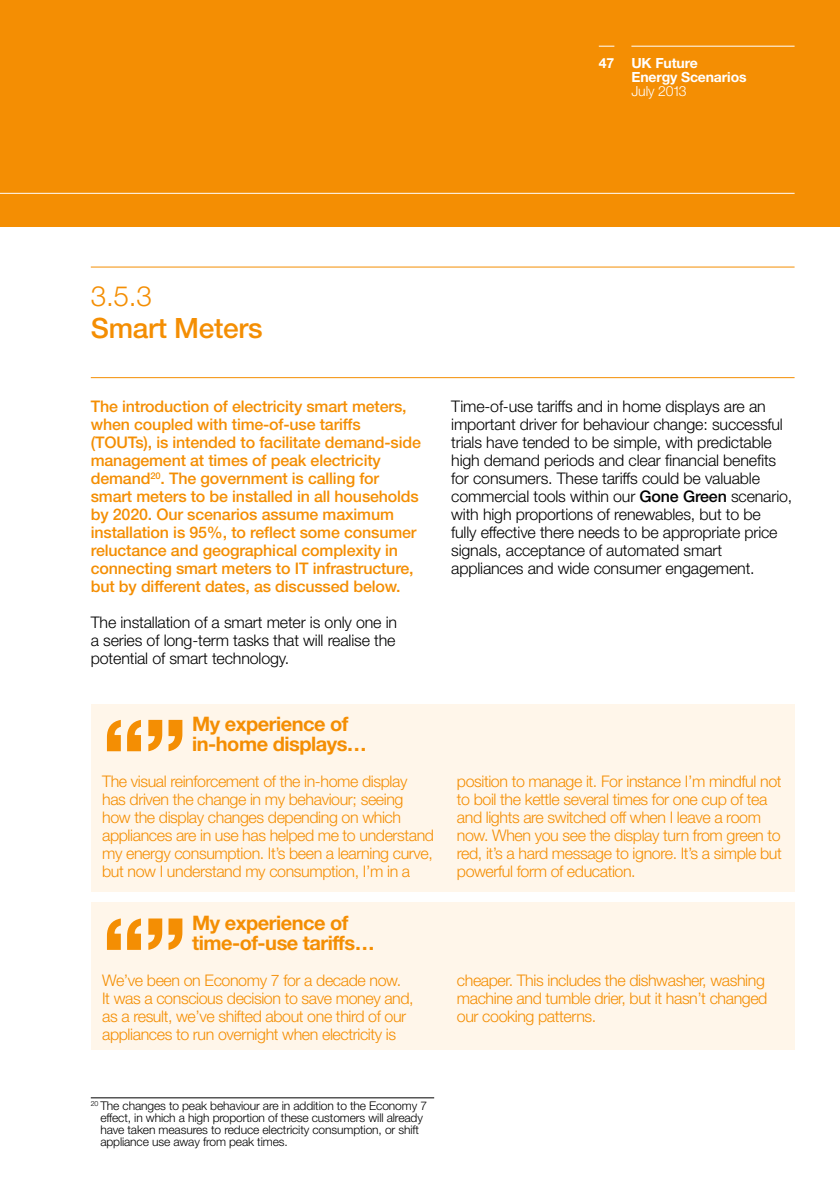
<style>
.page{position:relative;width:840px;height:1191px;background:#fff}
.page>*{position:absolute;margin:0;border:0;box-sizing:border-box;transform-origin:0 0}
.t1{font:800 87.2px "Helvetica Neue";color:#f48e03}
.t2{font:500 28px "Helvetica Neue";letter-spacing:-.01em;color:#f48e03}
.t3{font:300 28px "Helvetica Neue";color:#f48e03}
.t4{font:700 20px/20px "Helvetica Neue";letter-spacing:-.025em;color:#f48e03}
.t5{font:300 16px/18px "Helvetica Neue";letter-spacing:-.025em;color:#f48e03}
.t6{font:300 16px/18px "Helvetica Neue";letter-spacing:-.01em;color:#000;text-align:justify}
.t7{font:500 16px/18px "Helvetica Neue";letter-spacing:-.01em;color:#f48e03}
.t8{font:700 14px/14px "Helvetica Neue";letter-spacing:-.01em;color:#fff}
.t9{font:300 14px "Helvetica Neue";letter-spacing:-.01em;color:#fff}
.t10{font:300 12px/12px "Helvetica Neue";letter-spacing:-.01em;color:#000}
.s1{font-weight:500}
</style>
<div class="page">
<div style="left:0;top:0;width:839px;height:227px;background:#f48e03"></div>
<hr style="left:631px;top:46px;width:163px;height:1px;background:#fff">
<svg style="left:598px;top:46px;width:16px;height:1px"></svg>
<hr style="left:0;top:193px;width:794px;height:1px;background:#fff">
<hr style="left:91px;top:266px;width:703px;height:1px;background:#f48e03">
<hr style="left:91px;top:377px;width:703px;height:1px;background:#f48e03">
<hr style="left:91px;top:1097px;width:343px;height:1px;background:#000">
<div style="left:91px;top:704px;width:703px;height:187px;background:#fff6ea"></div>
<div style="left:91px;top:902px;width:703px;height:148px;background:#fff6ea"></div>
<p class="t8" style="left:598px;top:55px;width:17px">47</p>
<p class="t8" style="left:631px;top:55px;width:117px">UK Future<br>Energy Scenarios</p>
<p class="t9" style="left:631px;top:82px;width:57px">July 2013</p>
<h2 class="t3" style="left:91px;top:278px;width:63px">3.5.3</h2>
<h2 class="t2" style="left:91px;top:311px;width:173px">Smart Meters</h2>
<p class="t7" style="left:91px;top:397px;width:331px">The introduction of electricity smart meters, when coupled with time-of-use tariffs (TOUTs), is intended to facilitate demand-side management at times of peak electricity demand<sup>20</sup>. The government is calling for smart meters to be installed in all households by 2020. Our scenarios assume maximum installation is 95%, to reflect some consumer reluctance and geographical complexity in connecting smart meters to IT infrastructure, but by different dates, as discussed below.</p>
<p class="t6" style="left:91px;top:613px;width:308px">The installation of a smart meter is only one in a series of long-term tasks that will realise the potential of smart technology.</p>
<p class="t6" style="left:451px;top:397px;width:342px;text-align:left">Time-of-use tariffs and in home displays are an important driver for behaviour change: successful trials have tended to be simple, with predictable high demand periods and clear financial benefits for consumers. These tariffs could be valuable commercial tools within our <span class="s1">Gone Green</span> scenario, with high proportions of renewables, but to be<br>fully effective there needs to be appropriate price signals, acceptance of automated smart appliances and wide consumer engagement.</p>
<p class="t4" style="left:192px;top:713px;width:176px">My experience of in-home displays…</p>
<p class="t5" style="left:102px;top:772px;width:333px">The visual reinforcement of the in-home display has driven the change in my behaviour; seeing how the display changes depending on which appliances are in use has helped me to understand my energy consumption. It’s been a learning curve, but now I understand my consumption, I’m in a</p>
<p class="t5" style="left:456px;top:772px;width:326px">position to manage it. For instance I’m mindful not to boil the kettle several times for one cup of tea and lights are switched off when I leave a room now. When you see the display turn from green to red, it’s a hard message to ignore. It’s a simple but powerful form of education.</p>
<p class="t4" style="left:192px;top:912px;width:184px">My experience of time-of-use tariffs…</p>
<p class="t5" style="left:102px;top:970px;width:313px">We’ve been on Economy 7 for a decade now.<br>It was a conscious decision to save money and, as a result, we’ve shifted about one third of our appliances to run overnight when electricity is</p>
<p class="t5" style="left:456px;top:970px;width:312px">cheaper. This includes the dishwasher, washing machine and tumble drier, but it hasn’t changed our cooking patterns.</p>
<h1 class="t1" style="left:102px;top:699px;width:86px">“”</h1>
<h1 class="t1" style="left:102px;top:897px;width:86px">“”</h1>
<p class="t10" style="left:100px;top:1099px;width:328px;text-indent:-10px"><sup>20</sup> The changes to peak behaviour are in addition to the Economy 7 effect, in which a high proportion of these customers will already have taken measures to reduce electricity consumption, or shift appliance use away from peak times.</p>
</div>
